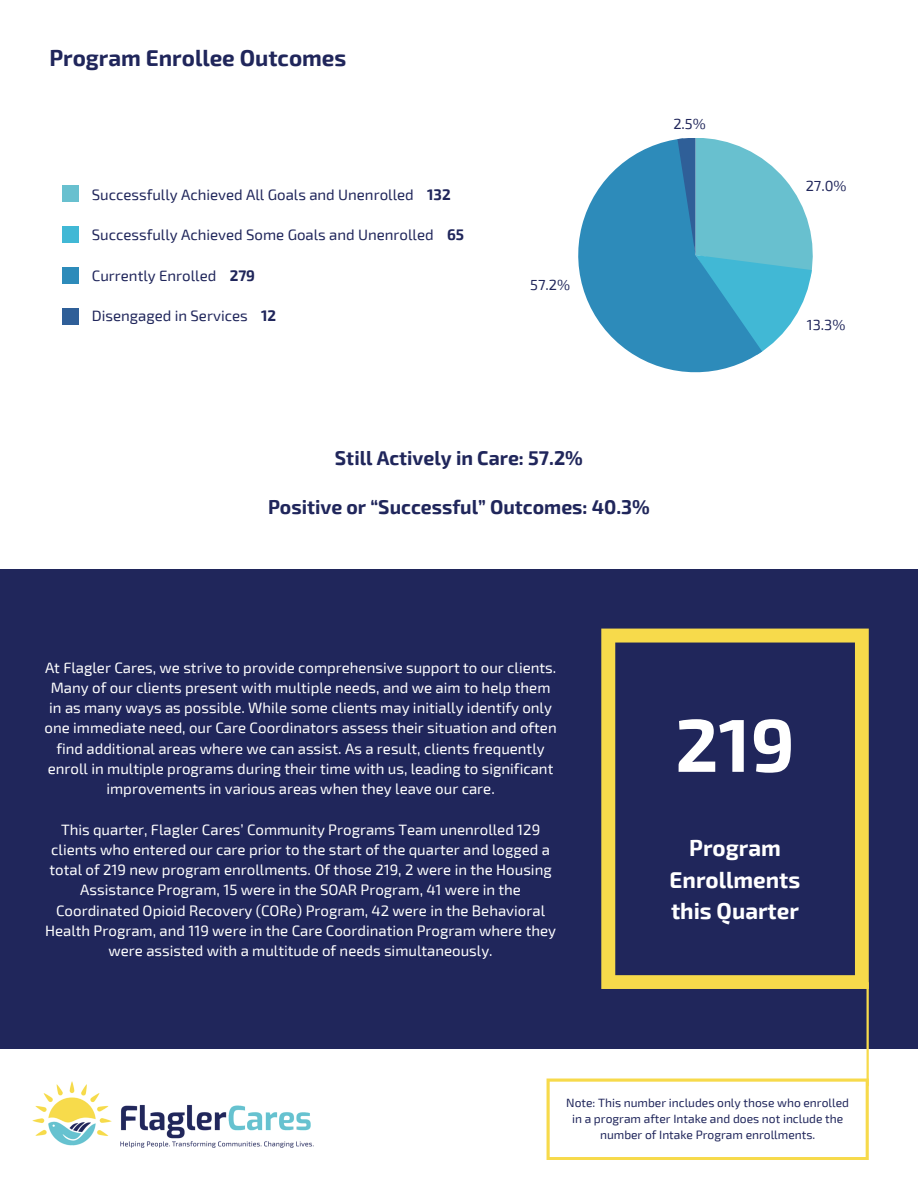
<style>
.page{position:relative;width:918px;height:1188px;background:#fff}
.page>*{position:absolute;margin:0;border:0;box-sizing:border-box;transform-origin:0 0}
.t1{font:700 75px "Exo 2";color:#fff}
.t2{font:700 22.5px/31.5px "Exo 2";color:#fff;text-align:center}
.t3{font:700 22.5px "Exo 2";color:#20265b}
.t4{font:700 19.5px "Exo 2";color:#20265b}
.t5{font:15px/20.2px "Exo 2";color:#fff;text-align:center}
.t6{font:15px "Exo 2";color:#20265b}
.t7{font:14.55px "Exo 2";color:#20265b}
.t8{font:12px/16px "Exo 2";color:#20265b;text-align:center}
.s1{font-weight:700}
</style>
<div class="page">
<div style="left:0;top:569px;width:918px;height:479px;background:#20265b"></div>
<img style="left:32px;top:1081px;width:282px;height:67px">
<svg style="left:601px;top:629px;width:268px;height:360px"></svg>
<svg style="left:578px;top:138px;width:235px;height:234px"></svg>
<div style="left:62px;top:186px;width:16px;height:16px;background:#68c0cf"></div>
<div style="left:62px;top:226px;width:16px;height:17px;background:#41b8d5"></div>
<div style="left:62px;top:267px;width:16px;height:16px;background:#2d8bba"></div>
<div style="left:62px;top:308px;width:16px;height:16px;background:#2f5f98"></div>
<svg style="left:547px;top:1079px;width:322px;height:81px"></svg>
<hr style="left:867px;top:982px;width:2px;height:104px;background:#f7da4b">
<p class="t3" style="left:49px;top:43px;width:299px">Program Enrollee Outcomes</p>
<p class="t6" style="left:92px;top:185px;width:360px">Successfully Achieved All Goals and Unenrolled <span class="s1">132</span></p>
<p class="t6" style="left:92px;top:225px;width:374px">Successfully Achieved Some Goals and Unenrolled <span class="s1">65</span></p>
<p class="t6" style="left:92px;top:266px;width:165px">Currently Enrolled <span class="s1">279</span></p>
<p class="t6" style="left:92px;top:306px;width:186px">Disengaged in Services <span class="s1">12</span></p>
<p class="t7" style="left:530px;top:275px;width:41px">57.2%</p>
<p class="t7" style="left:673px;top:115px;width:34px">2.5%</p>
<p class="t4" style="left:335px;top:445px;width:249px">Still Actively in Care: 57.2%</p>
<p class="t4" style="left:268px;top:494px;width:383px">Positive or “Successful” Outcomes: 40.3%</p>
<p class="t7" style="left:806px;top:177px;width:42px">27.0%</p>
<p class="t7" style="left:807px;top:316px;width:40px">13.3%</p>
<p class="t5" style="left:45px;top:657px;width:514px">At Flagler Cares, we strive to provide comprehensive support to our clients.<br>Many of our clients present with multiple needs, and we aim to help them in as many ways as possible. While some clients may initially identify only one immediate need, our Care Coordinators assess their situation and often find additional areas where we can assist. As a result, clients frequently enroll in multiple programs during their time with us, leading to significant improvements in various areas when they leave our care.</p>
<p class="t5" style="left:45px;top:819px;width:512px">This quarter, Flagler Cares’ Community Programs Team unenrolled 129 clients who entered our care prior to the start of the quarter and logged a total of 219 new program enrollments. Of those 219, 2 were in the Housing Assistance Program, 15 were in the SOAR Program, 41 were in the Coordinated Opioid Recovery (CORe) Program, 42 were in the Behavioral Health Program, and 119 were in the Care Coordination Program where they were assisted with a multitude of needs simultaneously.</p>
<p class="t1" style="left:675px;top:696px;width:121px">219</p>
<p class="t2" style="left:670px;top:831px;width:132px">Program<br>Enrollments this Quarter</p>
<p class="t8" style="left:566px;top:1095px;width:284px">Note: This number includes only those who enrolled in a program after Intake and does not include the number of Intake Program enrollments.</p>
</div>
